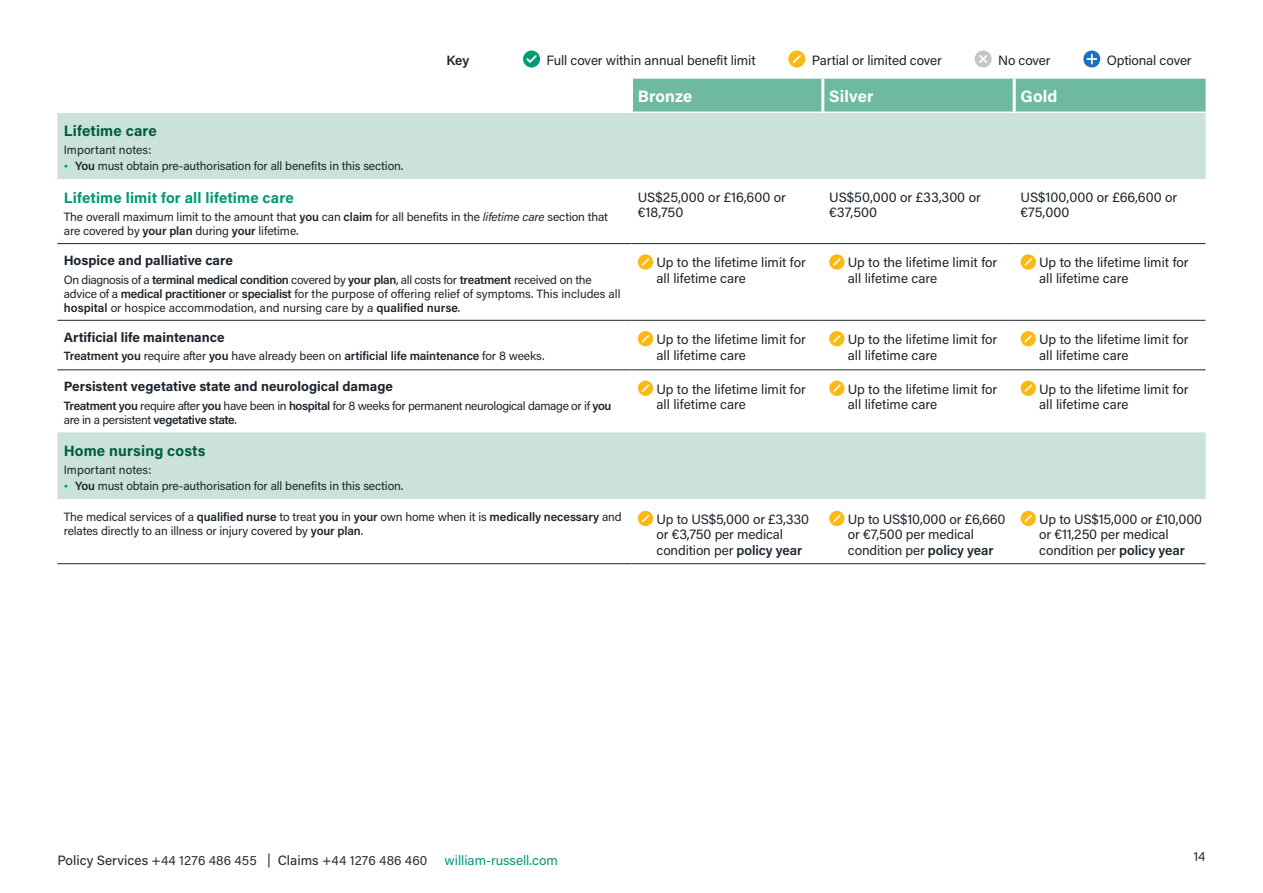
<style>
.page{position:relative;width:1263px;height:893px;background:#fff}
.page>*{position:absolute;margin:0;border:0;box-sizing:border-box;transform-origin:0 0}
.t1{font:700 16.5px "Acumin Pro";letter-spacing:.01em;color:#fff}
.t2{font:700 15px "Acumin Pro";letter-spacing:.01em;color:#019875}
.t3{font:700 15px "Acumin Pro";letter-spacing:.01em;color:#005c42}
.t4{font:13.5px/15.6px "Acumin Pro";letter-spacing:-.005em;color:#1d252d}
.t5{font:700 13.5px "Acumin Pro";color:#1d252d}
.t6{font:13.5px "Acumin Pro";color:#323232}
.t7{font:13.5px "Acumin Pro";color:#029876}
.t8{font:600 13.5px "Acumin Pro";color:#1d252d}
.t9{font:12px/14.1px "Acumin Pro";letter-spacing:-.01em;color:#1d252d}
.t10{font:12px/14.1px "Acumin Pro";letter-spacing:-.03em;color:#1d252d}
.t11{font:600 12px "Acumin Pro";letter-spacing:-.01em;color:#1d252d}
.s1{font-family:"Abril Display";font-weight:700;color:#019875}
.s2{font-weight:600}
.s3{font-style:italic}
.s4{font-weight:400}
.s5{font-weight:500}
</style>
<div class="page">
<div style="left:633px;top:79px;width:572px;height:33px;background:#6dbaa0"></div>
<svg style="left:57px;top:113px;width:1148px;height:386px"></svg>
<hr style="left:821px;top:79px;width:3px;height:33px;background:#fff">
<hr style="left:1013px;top:79px;width:3px;height:33px;background:#fff">
<hr style="left:57px;top:243px;width:574px;height:1px;background:#1d252d">
<hr style="left:631px;top:243px;width:192px;height:1px;background:#1d252d">
<hr style="left:823px;top:243px;width:191px;height:1px;background:#1d252d">
<hr style="left:1014px;top:243px;width:191px;height:1px;background:#1d252d">
<hr style="left:57px;top:320px;width:574px;height:1px;background:#1d252d">
<hr style="left:631px;top:320px;width:192px;height:1px;background:#1d252d">
<hr style="left:823px;top:320px;width:191px;height:1px;background:#1d252d">
<hr style="left:1014px;top:320px;width:191px;height:1px;background:#1d252d">
<hr style="left:57px;top:369px;width:574px;height:1px;background:#1d252d">
<hr style="left:631px;top:369px;width:192px;height:1px;background:#1d252d">
<hr style="left:823px;top:369px;width:191px;height:1px;background:#1d252d">
<hr style="left:1014px;top:369px;width:191px;height:1px;background:#1d252d">
<hr style="left:57px;top:563px;width:574px;height:1px;background:#1d252d">
<hr style="left:631px;top:563px;width:192px;height:1px;background:#1d252d">
<hr style="left:823px;top:563px;width:191px;height:1px;background:#1d252d">
<hr style="left:1014px;top:563px;width:191px;height:1px;background:#1d252d">
<svg style="left:638px;top:254px;width:15px;height:16px"></svg>
<svg style="left:829px;top:254px;width:15px;height:16px"></svg>
<svg style="left:1020px;top:254px;width:16px;height:16px"></svg>
<svg style="left:638px;top:331px;width:15px;height:15px"></svg>
<svg style="left:829px;top:331px;width:15px;height:15px"></svg>
<svg style="left:1020px;top:331px;width:16px;height:15px"></svg>
<svg style="left:638px;top:381px;width:15px;height:15px"></svg>
<svg style="left:829px;top:381px;width:15px;height:15px"></svg>
<svg style="left:1020px;top:381px;width:16px;height:15px"></svg>
<svg style="left:638px;top:511px;width:15px;height:15px"></svg>
<svg style="left:829px;top:511px;width:15px;height:15px"></svg>
<svg style="left:1020px;top:511px;width:16px;height:15px"></svg>
<div style="left:523px;top:51px;width:17px;height:17px;background:#019976;border-radius:50%"></div>
<svg style="left:526px;top:55px;width:11px;height:8px"></svg>
<svg style="left:788px;top:51px;width:17px;height:17px"></svg>
<svg style="left:975px;top:51px;width:17px;height:17px"></svg>
<svg style="left:1083px;top:50px;width:18px;height:18px"></svg>
<p class="t8" style="left:446px;top:51px;width:24px">Key</p>
<p class="t4" style="left:546px;top:52px;width:211px">Full cover within annual benefit limit</p>
<p class="t4" style="left:812px;top:52px;width:132px">Partial or limited cover</p>
<p class="t4" style="left:998px;top:52px;width:54px">No cover</p>
<p class="t4" style="left:1107px;top:52px;width:86px">Optional cover</p>
<p class="t3" style="left:64px;top:120px;width:95px">Lifetime care</p>
<p class="t9" style="left:64px;top:142px;width:89px">Important notes:</p>
<p class="t9" style="left:64px;top:159px;width:341px"><span class="s1">•</span> <span class="s2">You</span> must obtain pre-authorisation for all benefits in this section.</p>
<p class="t2" style="left:64px;top:187px;width:231px">Lifetime limit for all lifetime care</p>
<p class="t9" style="left:64px;top:209px;width:546px">The overall maximum limit to the amount that <span class="s2">you</span> can <span class="s2">claim</span> for all benefits in the <span class="s3">lifetime care</span> section that are covered by <span class="s2">your plan</span> during <span class="s2">your</span> lifetime.</p>
<p class="t5" style="left:64px;top:251px;width:171px">Hospice and palliative care</p>
<p class="t9" style="left:64px;top:272px;width:558px">On diagnosis of a <span class="s2">terminal medical condition</span> covered by <span class="s2">your plan</span>, all costs for <span class="s2">treatment</span> received on the advice of a <span class="s2">medical practitioner</span> or <span class="s2">specialist</span> for the purpose of offering relief of symptoms. This includes all <span class="s2">hospital</span> or hospice accommodation, and nursing care by a <span class="s2">qualified nurse</span>.</p>
<p class="t5" style="left:64px;top:328px;width:162px">Artificial life maintenance</p>
<p class="t11" style="left:64px;top:348px;width:482px">Treatment you <span class="s4">require after</span> you <span class="s4">have already been on</span> artificial life maintenance <span class="s4">for 8 weeks.</span></p>
<p class="t5" style="left:64px;top:377px;width:331px">Persistent vegetative state and neurological damage</p>
<p class="t10" style="left:64px;top:398px;width:549px"><span class="s2">Treatment you</span> require after <span class="s2">you</span> have been in <span class="s2">hospital</span> for 8 weeks for permanent neurological damage or if <span class="s2">you </span>are in a persistent <span class="s2">vegetative state</span>.</p>
<p class="t1" style="left:638px;top:84px;width:56px">Bronze</p>
<p class="t1" style="left:829px;top:84px;width:46px">Silver</p>
<p class="t1" style="left:1020px;top:84px;width:38px">Gold</p>
<p class="t4" style="left:638px;top:188px;width:150px">US$25,000 or £16,600 or €18,750</p>
<p class="t4" style="left:829px;top:188px;width:153px">US$50,000 or £33,300 or €37,500</p>
<p class="t4" style="left:1020px;top:188px;width:158px">US$100,000 or £66,600 or €75,000</p>
<p class="t4" style="left:656px;top:254px;width:151px">Up to the lifetime limit for all lifetime care</p>
<p class="t4" style="left:848px;top:254px;width:151px">Up to the lifetime limit for all lifetime care</p>
<p class="t4" style="left:1039px;top:254px;width:151px">Up to the lifetime limit for all lifetime care</p>
<p class="t4" style="left:656px;top:331px;width:151px">Up to the lifetime limit for all lifetime care</p>
<p class="t4" style="left:848px;top:331px;width:151px">Up to the lifetime limit for all lifetime care</p>
<p class="t4" style="left:1039px;top:331px;width:151px">Up to the lifetime limit for all lifetime care</p>
<p class="t4" style="left:656px;top:381px;width:151px">Up to the lifetime limit for all lifetime care</p>
<p class="t4" style="left:848px;top:381px;width:151px">Up to the lifetime limit for all lifetime care</p>
<p class="t4" style="left:1039px;top:381px;width:151px">Up to the lifetime limit for all lifetime care</p>
<p class="t3" style="left:64px;top:440px;width:143px">Home nursing costs</p>
<p class="t9" style="left:64px;top:462px;width:89px">Important notes:</p>
<p class="t9" style="left:64px;top:479px;width:341px"><span class="s1">•</span> <span class="s2">You</span> must obtain pre-authorisation for all benefits in this section.</p>
<p class="t9" style="left:64px;top:509px;width:559px">The medical services of a <span class="s2">qualified nurse</span> to treat <span class="s2">you</span> in <span class="s2">your</span> own home when it is <span class="s2">medically necessary</span> and relates directly to an illness or injury covered by <span class="s2">your plan</span>.</p>
<p class="t4" style="left:657px;top:511px;width:154px">Up to US$5,000 or £3,330 or €3,750 per medical condition per <span class="s2">policy year</span></p>
<p class="t4" style="left:848px;top:511px;width:159px">Up to US$10,000 or £6,660 or €7,500 per medical condition per <span class="s2">policy year</span></p>
<p class="t4" style="left:1039px;top:511px;width:164px">Up to US$15,000 or £10,000 or €11,250 per medical condition per <span class="s2">policy year</span></p>
<p class="t6" style="left:57px;top:851px;width:371px"><span class="s5">Policy Services</span> +44 1276 486 455 | <span class="s5">Claims</span> +44 1276 486 460</p>
<p class="t6" style="left:1193px;top:847px;width:13px">14</p>
<p class="t7" style="left:444px;top:851px;width:115px">william-russell.com</p>
</div>
